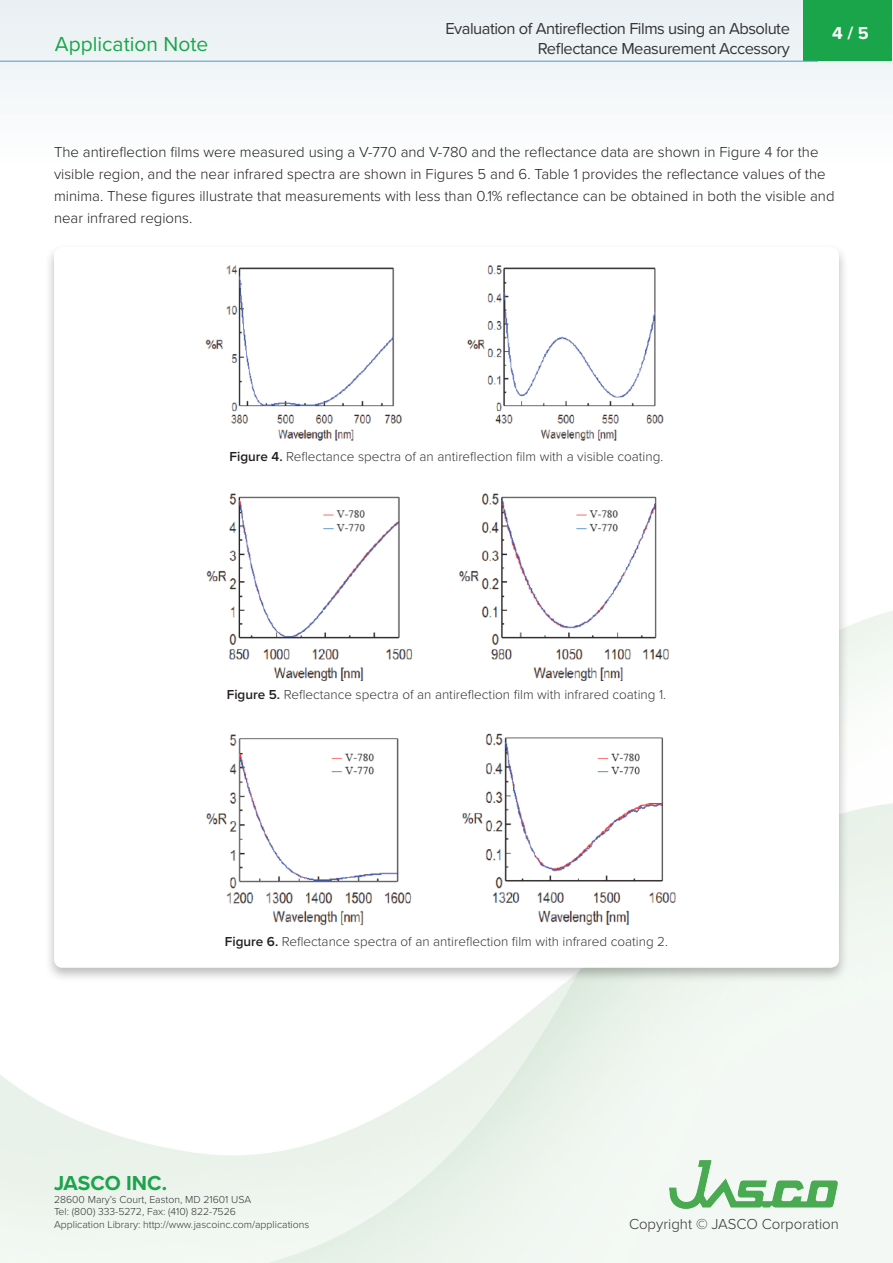
<style>
.page{position:relative;width:893px;height:1263px;background:#fff}
.page>*{position:absolute;margin:0;border:0;box-sizing:border-box;transform-origin:0 0}
.t1{font:21px "Proxima Nova";color:#1aa54a}
.t2{font:700 21px "Proxima Nova";color:#1aa54a}
.t3{font:700 18px "Proxima Nova";color:#fff}
.t4{font:16.5px/19.8px "Proxima Nova";letter-spacing:-.03em;color:#353535;text-align:right}
.Paragraph_Style{font:300 15px/21.8px "Proxima Nova";color:#231f20}
.t5{font:300 15px "Proxima Nova";color:#353535}
.Figure___Caption{font:300 13.5px "Proxima Nova";color:#353535}
.t6{font:300 10.5px/12.6px "Proxima Nova";color:#353535}
.s1{font-weight:600;color:#231f20}
</style>
<div class="page">
<div style="left:0;top:1px;width:893px;height:168px;background:#f3f7f8"></div>
<div style="left:804px;top:1px;width:88px;height:60px;background:#1aa54a"></div>
<hr style="left:0;top:61px;width:818px;height:1px;background:#4f9ac4">
<img style="left:669px;top:1160px;width:168px;height:49px">
<div style="left:44px;top:243px;width:804px;height:740px;background:#231f20;opacity:.3"></div>
<div style="left:57px;top:250px;width:779px;height:715px;background:#fff;border-radius:5px"></div>
<div style="left:54px;top:247px;width:785px;height:721px;border:6px solid #fff;border-radius:5px"></div>
<img style="left:205px;top:265px;width:459px;height:176px">
<img style="left:206px;top:493px;width:464px;height:188px">
<img style="left:206px;top:733px;width:470px;height:193px">
<h1 class="t1" style="left:55px;top:29px;width:155px">Application Note</h1>
<p class="t4" style="left:445px;top:18px;width:346px">Evaluation of Antireflection Films using an Absolute<br>Reflectance Measurement Accessory</p>
<p class="t3" style="left:832px;top:20px;width:38px">4 / 5</p>
<p class="Paragraph_Style" style="left:54px;top:141px;width:782px">The antireflection films were measured using a V-770 and V-780 and the reflectance data are shown in Figure 4 for the visible region, and the near infrared spectra are shown in Figures 5 and 6. Table 1 provides the reflectance values of the minima. These figures illustrate that measurements with less than 0.1% reflectance can be obtained in both the visible and near infrared regions.</p>
<p class="Figure___Caption" style="left:229px;top:446px;width:435px"><span class="s1">Figure 4.</span> Reflectance spectra of an antireflection film with a visible coating.</p>
<p class="Figure___Caption" style="left:227px;top:685px;width:441px"><span class="s1">Figure 5.</span> Reflectance spectra of an antireflection film with infrared coating 1.</p>
<p class="Figure___Caption" style="left:225px;top:931px;width:445px"><span class="s1">Figure 6.</span> Reflectance spectra of an antireflection film with infrared coating 2.</p>
<h1 class="t2" style="left:54px;top:1167px;width:115px">JASCO INC.</h1>
<p class="t6" style="left:54px;top:1192px;width:257px">28600 Mary’s Court, Easton, MD 21601 USA<br>Tel: (800) 333-5272, Fax: (410) 822-7526<br>Application Library: http://www.jascoinc.com/applications</p>
<p class="t5" style="left:629px;top:1213px;width:211px">Copyright © JASCO Corporation</p>
</div>
